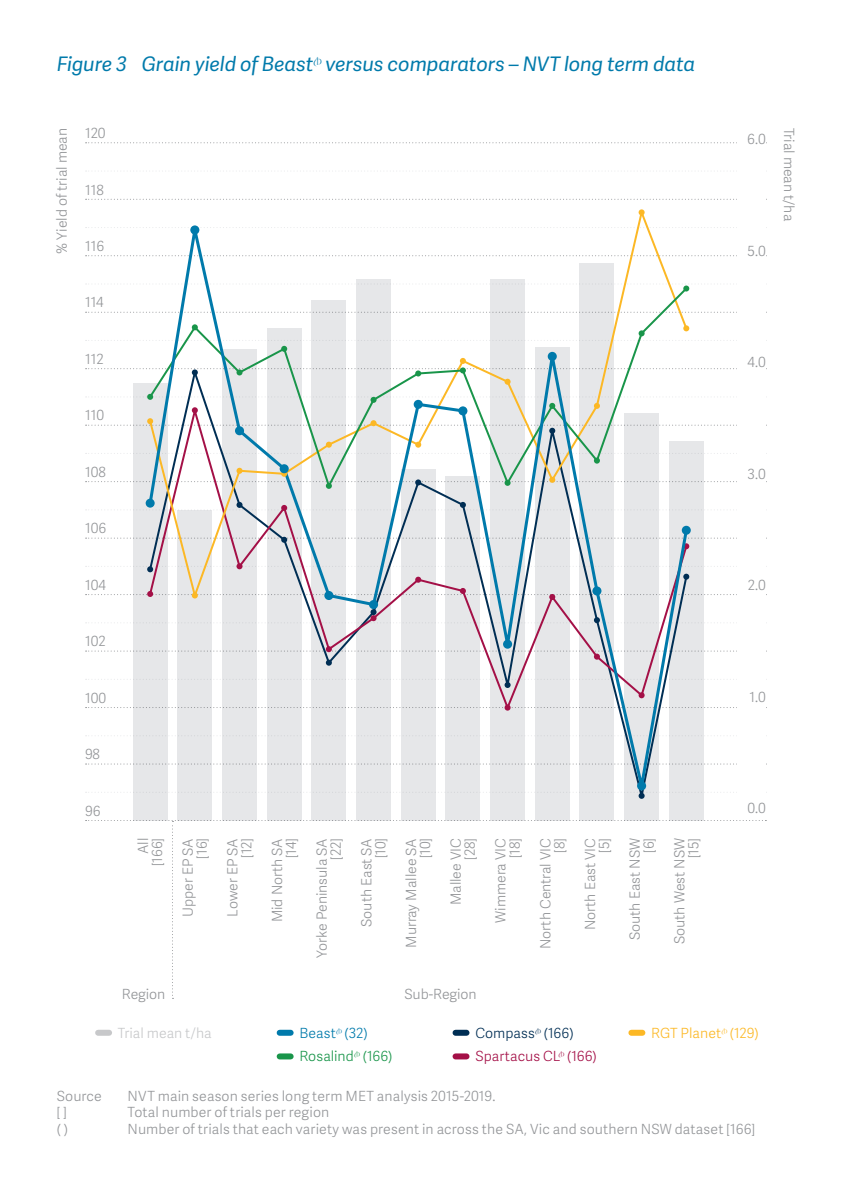
<style>
.page{position:relative;width:851px;height:1191px;background:#fff}
.page>*{position:absolute;margin:0;border:0;box-sizing:border-box;transform-origin:0 0}
.t1{font:italic 20px "Adelle Sans";letter-spacing:-.005em;color:#007aab}
.t2{font:300 14px/14px "Adelle Sans";color:#939598;text-align:right}
.t3{font:300 14px "Adelle Sans";letter-spacing:.005em;color:#a41047}
.t4{font:300 14px "Adelle Sans";color:#fcb825}
.t5{font:300 14px "Adelle Sans";letter-spacing:.005em;color:#19954a}
.t6{font:300 14px "Adelle Sans";letter-spacing:.005em;color:#002e54}
.t7{font:300 14px "Adelle Sans";letter-spacing:.005em;color:#c7c8ca}
.t8{font:300 14px "Adelle Sans";letter-spacing:.01em;color:#007aab}
.s1{font-family:"AGT";font-weight:300;font-style:normal}
.s2{font-family:"AGT"}
</style>
<div class="page">
<div style="left:133px;top:384px;width:34px;height:437px;background:#e6e7e9"></div>
<div style="left:178px;top:510px;width:34px;height:311px;background:#e6e7e9"></div>
<div style="left:222px;top:350px;width:34px;height:471px;background:#e6e7e9"></div>
<div style="left:267px;top:328px;width:34px;height:493px;background:#e6e7e9"></div>
<div style="left:312px;top:301px;width:34px;height:520px;background:#e6e7e9"></div>
<div style="left:356px;top:280px;width:34px;height:541px;background:#e6e7e9"></div>
<div style="left:401px;top:469px;width:34px;height:352px;background:#e6e7e9"></div>
<div style="left:446px;top:476px;width:34px;height:345px;background:#e6e7e9"></div>
<div style="left:490px;top:280px;width:34px;height:541px;background:#e6e7e9"></div>
<div style="left:535px;top:347px;width:34px;height:474px;background:#e6e7e9"></div>
<div style="left:580px;top:264px;width:34px;height:557px;background:#e6e7e9"></div>
<div style="left:624px;top:413px;width:34px;height:408px;background:#e6e7e9"></div>
<div style="left:669px;top:441px;width:34px;height:380px;background:#e6e7e9"></div>
<svg style="left:86px;top:142px;width:651px;height:1px"></svg>
<svg style="left:86px;top:199px;width:651px;height:1px"></svg>
<svg style="left:86px;top:227px;width:651px;height:1px"></svg>
<svg style="left:86px;top:255px;width:651px;height:1px"></svg>
<svg style="left:86px;top:312px;width:651px;height:1px"></svg>
<svg style="left:86px;top:735px;width:651px;height:1px"></svg>
<svg style="left:86px;top:763px;width:651px;height:1px"></svg>
<div style="left:279px;top:1029px;width:11px;height:6px;background:#007aab"></div>
<div style="left:279px;top:1053px;width:11px;height:6px;background:#19954a"></div>
<div style="left:455px;top:1029px;width:11px;height:6px;background:#002e54"></div>
<div style="left:455px;top:1053px;width:11px;height:6px;background:#a41047"></div>
<div style="left:631px;top:1029px;width:11px;height:6px;background:#fcb825"></div>
<div style="left:98px;top:1029px;width:11px;height:6px;background:#c7c8ca"></div>
<svg style="left:147px;top:215px;width:542px;height:586px"></svg>
<svg style="left:146px;top:498px;width:9px;height:9px"></svg>
<div style="left:681px;top:526px;width:9px;height:9px;background:#007aab;border-radius:50%"></div>
<svg style="left:86px;top:563px;width:651px;height:16px"></svg>
<svg style="left:86px;top:537px;width:651px;height:12px"></svg>
<div style="left:326px;top:441px;width:6px;height:7px;background:#fcb825;border-radius:50%"></div>
<div style="left:415px;top:576px;width:6px;height:7px;background:#a41047;border-radius:50%"></div>
<div style="left:415px;top:441px;width:6px;height:7px;background:#fcb825;border-radius:50%"></div>
<svg style="left:86px;top:502px;width:648px;height:9px"></svg>
<svg style="left:86px;top:704px;width:651px;height:6px"></svg>
<svg style="left:86px;top:358px;width:651px;height:27px"></svg>
<svg style="left:86px;top:588px;width:651px;height:12px"></svg>
<svg style="left:86px;top:646px;width:651px;height:19px"></svg>
<svg style="left:86px;top:394px;width:651px;height:40px"></svg>
<svg style="left:86px;top:453px;width:651px;height:36px"></svg>
<svg style="left:86px;top:609px;width:651px;height:14px"></svg>
<svg style="left:86px;top:679px;width:651px;height:19px"></svg>
<svg style="left:638px;top:209px;width:6px;height:6px"></svg>
<svg style="left:86px;top:324px;width:651px;height:28px"></svg>
<svg style="left:86px;top:791px;width:651px;height:8px"></svg>
<div style="left:190px;top:225px;width:9px;height:9px;background:#007aab;border-radius:50%"></div>
<div style="left:235px;top:426px;width:9px;height:9px;background:#007aab;border-radius:50%"></div>
<div style="left:279px;top:464px;width:10px;height:9px;background:#007aab;border-radius:50%"></div>
<div style="left:324px;top:591px;width:9px;height:9px;background:#007aab;border-radius:50%"></div>
<div style="left:369px;top:600px;width:9px;height:9px;background:#007aab;border-radius:50%"></div>
<div style="left:413px;top:400px;width:9px;height:9px;background:#007aab;border-radius:50%"></div>
<div style="left:458px;top:406px;width:9px;height:9px;background:#007aab;border-radius:50%"></div>
<div style="left:503px;top:639px;width:9px;height:9px;background:#007aab;border-radius:50%"></div>
<div style="left:547px;top:352px;width:9px;height:9px;background:#007aab;border-radius:50%"></div>
<div style="left:592px;top:586px;width:9px;height:9px;background:#007aab;border-radius:50%"></div>
<div style="left:637px;top:781px;width:9px;height:9px;background:#007aab;border-radius:50%"></div>
<p class="t1" style="left:57px;top:50px;width:640px">Figure 3 Grain yield of Beast<span class="s1">~</span> versus comparators – NVT long term data</p>
<p class="t2" style="left:85px;top:126px;width:22px">120</p>
<p class="t2" style="left:54px;top:254px;width:127px;rotate:-90deg">% Yield of trial mean</p>
<p class="t2" style="left:796px;top:128px;width:95px;rotate:90deg">Trial mean t/ha</p>
<p class="t2" style="left:747px;top:132px;width:20px">6.0</p>
<p class="t2" style="left:85px;top:182px;width:20px">118</p>
<p class="t2" style="left:85px;top:238px;width:21px">116</p>
<p class="t2" style="left:747px;top:243px;width:20px">5.0</p>
<p class="t2" style="left:85px;top:295px;width:20px">114</p>
<p class="t2" style="left:85px;top:351px;width:20px">112</p>
<p class="t2" style="left:85px;top:408px;width:20px">110</p>
<p class="t2" style="left:85px;top:464px;width:22px">108</p>
<p class="t2" style="left:85px;top:521px;width:23px">106</p>
<p class="t2" style="left:747px;top:355px;width:20px">4.0</p>
<p class="t2" style="left:747px;top:466px;width:20px">3.0</p>
<p class="t2" style="left:85px;top:577px;width:22px">104</p>
<p class="t2" style="left:85px;top:634px;width:22px">102</p>
<p class="t2" style="left:85px;top:690px;width:23px">100</p>
<p class="t2" style="left:747px;top:578px;width:19px">2.0</p>
<p class="t2" style="left:749px;top:689px;width:18px">1.0</p>
<p class="t2" style="left:85px;top:747px;width:16px">98</p>
<p class="t2" style="left:85px;top:803px;width:17px">96</p>
<p class="t2" style="left:136px;top:866px;width:30px;rotate:-90deg">All [166]</p>
<p class="t2" style="left:180px;top:917px;width:81px;rotate:-90deg">Upper EP SA [16]</p>
<p class="t2" style="left:225px;top:917px;width:80px;rotate:-90deg">Lower EP SA [12]</p>
<p class="t2" style="left:270px;top:922px;width:86px;rotate:-90deg">Mid North SA [14]</p>
<p class="t2" style="left:314px;top:957px;width:121px;rotate:-90deg">Yorke Peninsula SA [22]</p>
<p class="t2" style="left:359px;top:927px;width:90px;rotate:-90deg">South East SA [10]</p>
<p class="t2" style="left:404px;top:947px;width:111px;rotate:-90deg">Murray Mallee SA [10]</p>
<p class="t2" style="left:448px;top:905px;width:69px;rotate:-90deg">Mallee VIC [28]</p>
<p class="t2" style="left:493px;top:922px;width:86px;rotate:-90deg">Wimmera VIC [18]</p>
<p class="t2" style="left:538px;top:949px;width:112px;rotate:-90deg">North Central VIC [8]</p>
<p class="t2" style="left:582px;top:930px;width:94px;rotate:-90deg">North East VIC [5]</p>
<p class="t2" style="left:627px;top:940px;width:104px;rotate:-90deg">South East NSW [6]</p>
<p class="t2" style="left:671px;top:944px;width:108px;rotate:-90deg">South West NSW [15]</p>
<p class="t2" style="left:122px;top:986px;width:45px">Region</p>
<p class="t2" style="left:404px;top:986px;width:74px">Sub-Region</p>
<p class="t2" style="left:747px;top:801px;width:20px">0.0</p>
<p class="t7" style="left:118px;top:1022px;width:95px">Trial mean t/ha</p>
<p class="t4" style="left:651px;top:1022px;width:109px">RGT Planet<span class="s2">~</span> (129)</p>
<p class="t8" style="left:299px;top:1022px;width:70px">Beast<span class="s2">~</span> (32)</p>
<p class="t5" style="left:299px;top:1046px;width:94px">Rosalind<span class="s2">~</span> (166)</p>
<p class="t6" style="left:475px;top:1022px;width:100px">Compass<span class="s2">~</span> (166)</p>
<p class="t3" style="left:475px;top:1046px;width:123px">Spartacus CL<span class="s2">~</span> (166)</p>
<p class="t2" style="left:57px;top:1088px;width:47px">Source</p>
<p class="t2" style="left:128px;top:1088px;width:369px">NVT main season series long term MET analysis 2015-2019.</p>
<p class="t2" style="left:57px;top:1105px;width:12px">[ ]</p>
<p class="t2" style="left:128px;top:1105px;width:203px">Total number of trials per region</p>
<p class="t2" style="left:57px;top:1121px;width:13px">( )</p>
<p class="t2" style="left:128px;top:1121px;width:629px">Number of trials that each variety was present in across the SA, Vic and southern NSW dataset [166]</p>
</div>
